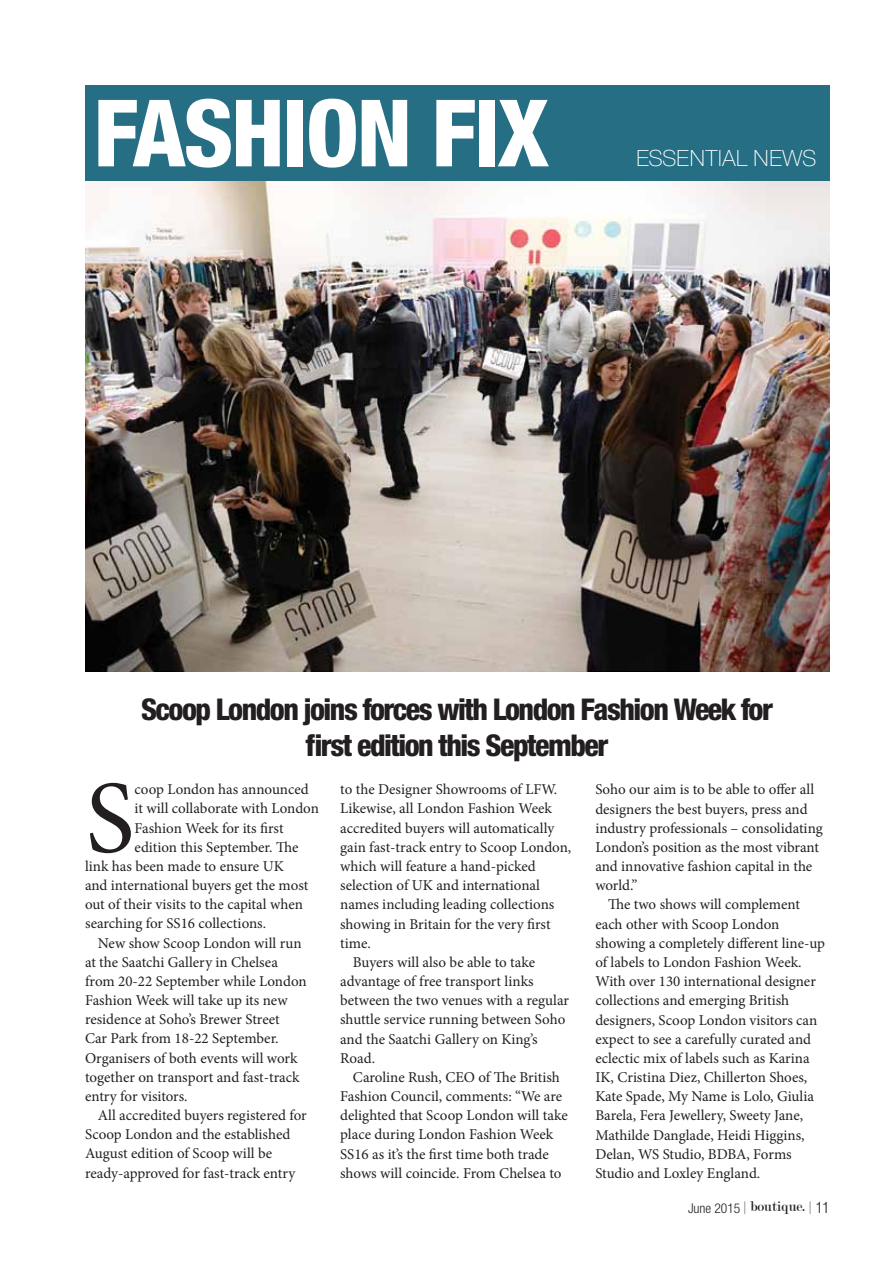
<style>
.page{position:relative;width:893px;height:1263px;background:#fff}
.page>*{position:absolute;margin:0;border:0;box-sizing:border-box;transform-origin:0 0}
.t1{font:103.5px "Minion Pro";color:#231f20}
.t2{font:800 condensed 93px "Helvetica Neue";letter-spacing:-.025em;color:#fff}
.t3{font:800 condensed 30px/36px "Helvetica Neue";letter-spacing:-.05em;color:#231f20;text-align:center}
.t4{font:300 24px "Nimbus Sans Novus T";letter-spacing:-.025em;color:#fff}
.t5{font:15px "Minion Pro";color:#231f20}
.t6{font:15px "Modern";color:#231f20}
.s1{font-family:"Helvetica";font-weight:300;font-stretch:condensed}
</style>
<div class="page">
<img style="left:85px;top:181px;width:744px;height:491px">
<div style="left:85px;top:85px;width:744px;height:96px;background:#256e84"></div>
<h2 class="t2" style="left:94px;top:76px;width:457px">FASHION FIX</h2>
<h3 class="t4" style="left:636px;top:144px;width:182px">ESSENTIAL NEWS</h3>
<h3 class="t3" style="left:141px;top:690px;width:634px">Scoop London joins forces with London Fashion Week for first edition this September</h3>
<h1 class="t1" style="left:86px;top:749px;width:51px">S</h1>
<p class="t5" style="left:135px;top:779px;width:176px">coop London has announced</p>
<p class="t5" style="left:135px;top:798px;width:186px">it will collaborate with London</p>
<p class="t5" style="left:135px;top:818px;width:151px">Fashion Week for its first</p>
<p class="t5" style="left:135px;top:837px;width:165px">edition this September. The</p>
<p class="t5" style="left:85px;top:856px;width:200px">link has been made to ensure UK</p>
<p class="t5" style="left:85px;top:875px;width:225px">and international buyers get the most</p>
<p class="t5" style="left:85px;top:894px;width:219px">out of their visits to the capital when</p>
<p class="t5" style="left:85px;top:913px;width:183px">searching for SS16 collections.</p>
<p class="t5" style="left:98px;top:933px;width:205px">New show Scoop London will run</p>
<p class="t5" style="left:85px;top:952px;width:194px">at the Saatchi Gallery in Chelsea</p>
<p class="t5" style="left:85px;top:971px;width:223px">from 20-22 September while London</p>
<p class="t5" style="left:85px;top:990px;width:204px">Fashion Week will take up its new</p>
<p class="t5" style="left:85px;top:1009px;width:196px">residence at Soho’s Brewer Street</p>
<p class="t5" style="left:85px;top:1028px;width:195px">Car Park from 18-22 September.</p>
<p class="t5" style="left:85px;top:1048px;width:214px">Organisers of both events will work</p>
<p class="t5" style="left:85px;top:1067px;width:216px">together on transport and fast-track</p>
<p class="t5" style="left:85px;top:1086px;width:104px">entry for visitors.</p>
<p class="t5" style="left:98px;top:1105px;width:211px">All accredited buyers registered for</p>
<p class="t5" style="left:85px;top:1124px;width:207px">Scoop London and the established</p>
<p class="t5" style="left:85px;top:1143px;width:189px">August edition of Scoop will be</p>
<p class="t5" style="left:85px;top:1163px;width:212px">ready-approved for fast-track entry</p>
<p class="t5" style="left:340px;top:779px;width:219px">to the Designer Showrooms of LFW.</p>
<p class="t5" style="left:340px;top:799px;width:213px">Likewise, all London Fashion Week</p>
<p class="t5" style="left:340px;top:818px;width:216px">accredited buyers will automatically</p>
<p class="t5" style="left:340px;top:837px;width:233px">gain fast-track entry to Scoop London,</p>
<p class="t5" style="left:340px;top:856px;width:197px">which will feature a hand-picked</p>
<p class="t5" style="left:340px;top:875px;width:201px">selection of UK and international</p>
<p class="t5" style="left:340px;top:894px;width:216px">names including leading collections</p>
<p class="t5" style="left:340px;top:914px;width:212px">showing in Britain for the very first</p>
<p class="t5" style="left:340px;top:933px;width:32px">time.</p>
<p class="t5" style="left:353px;top:952px;width:184px">Buyers will also be able to take</p>
<p class="t5" style="left:340px;top:971px;width:195px">advantage of free transport links</p>
<p class="t5" style="left:340px;top:990px;width:230px">between the two venues with a regular</p>
<p class="t5" style="left:340px;top:1009px;width:227px">shuttle service running between Soho</p>
<p class="t5" style="left:340px;top:1029px;width:199px">and the Saatchi Gallery on King’s</p>
<p class="t5" style="left:340px;top:1048px;width:36px">Road.</p>
<p class="t5" style="left:353px;top:1067px;width:208px">Caroline Rush, CEO of The British</p>
<p class="t5" style="left:340px;top:1086px;width:223px">Fashion Council, comments: “We are</p>
<p class="t5" style="left:340px;top:1105px;width:229px">delighted that Scoop London will take</p>
<p class="t5" style="left:340px;top:1124px;width:215px">place during London Fashion Week</p>
<p class="t5" style="left:340px;top:1144px;width:210px">SS16 as it’s the first time both trade</p>
<p class="t5" style="left:340px;top:1163px;width:223px">shows will coincide. From Chelsea to</p>
<p class="t5" style="left:595px;top:780px;width:220px">Soho our aim is to be able to offer all</p>
<p class="t5" style="left:595px;top:799px;width:214px">designers the best buyers, press and</p>
<p class="t5" style="left:595px;top:818px;width:229px">industry professionals – consolidating</p>
<p class="t5" style="left:595px;top:837px;width:225px">London’s position as the most vibrant</p>
<p class="t5" style="left:595px;top:856px;width:219px">and innovative fashion capital in the</p>
<p class="t5" style="left:595px;top:875px;width:44px">world.”</p>
<p class="t5" style="left:608px;top:895px;width:193px">The two shows will complement</p>
<p class="t5" style="left:595px;top:914px;width:186px">each other with Scoop London</p>
<p class="t5" style="left:595px;top:933px;width:231px">showing a completely different line-up</p>
<p class="t5" style="left:595px;top:952px;width:208px">of labels to London Fashion Week.</p>
<p class="t5" style="left:595px;top:971px;width:222px">With over 130 international designer</p>
<p class="t5" style="left:595px;top:990px;width:195px">collections and emerging British</p>
<p class="t5" style="left:595px;top:1010px;width:223px">designers, Scoop London visitors can</p>
<p class="t5" style="left:595px;top:1029px;width:217px">expect to see a carefully curated and</p>
<p class="t5" style="left:595px;top:1048px;width:216px">eclectic mix of labels such as Karina</p>
<p class="t5" style="left:595px;top:1067px;width:214px">IK, Cristina Diez, Chillerton Shoes,</p>
<p class="t5" style="left:595px;top:1086px;width:220px">Kate Spade, My Name is Lolo, Giulia</p>
<p class="t5" style="left:595px;top:1105px;width:209px">Barela, Fera Jewellery, Sweety Jane,</p>
<p class="t5" style="left:595px;top:1125px;width:211px">Mathilde Danglade, Heidi Higgins,</p>
<p class="t5" style="left:595px;top:1144px;width:198px">Delan, WS Studio, BDBA, Forms</p>
<p class="t5" style="left:595px;top:1163px;width:166px">Studio and Loxley England.</p>
<p class="t6" style="left:688px;top:1199px;width:143px"><sub>June</sub> <sub>2015</sub> | boutique. | <span class="s1">11</span></p>
</div>
